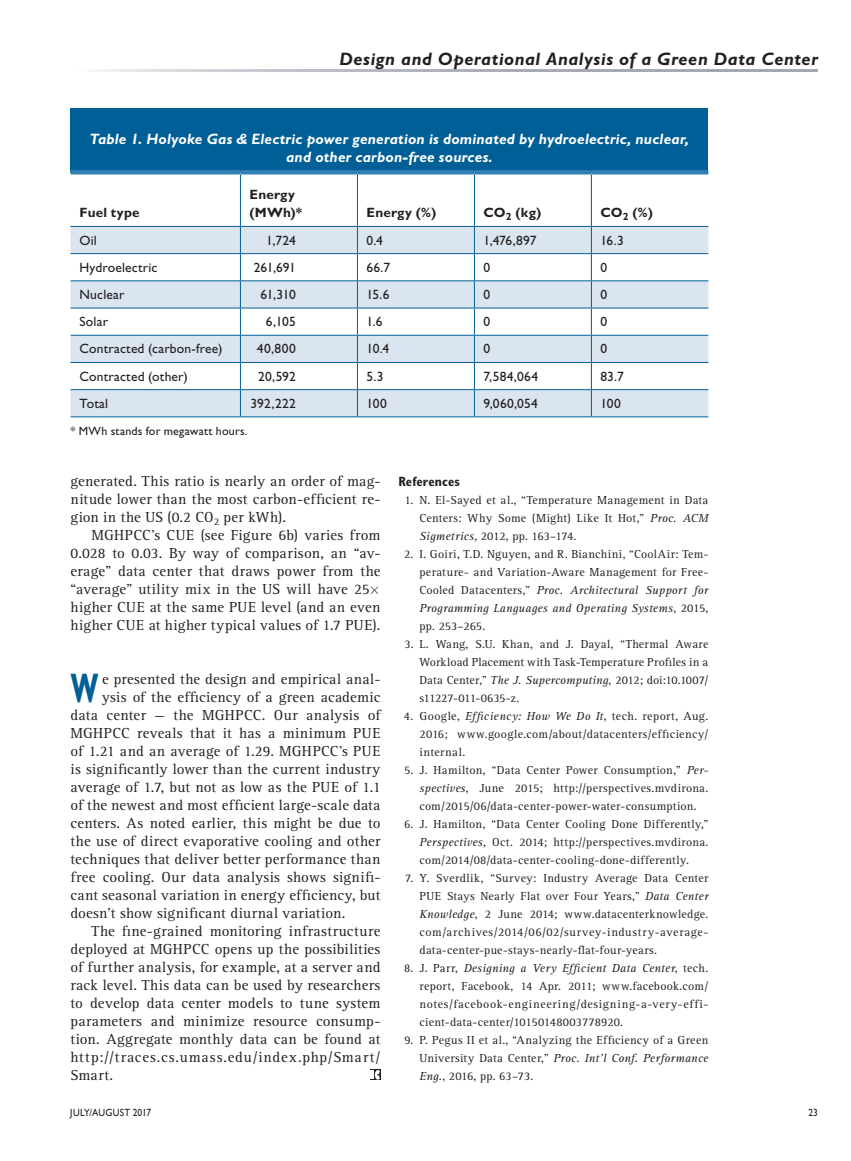
<style>
.page{position:relative;width:851px;height:1161px;background:#fff}
.page>*{position:absolute;margin:0;border:0;box-sizing:border-box;transform-origin:0 0}
.t1{font:700 condensed 41.4px "Gill Sans Std";color:#005f97;scale:.8 1}
.t2{font:italic 700 18px "Gill Sans Std";letter-spacing:.03em;color:#231f20}
.t3{font:15px/18px "Rotis Serif Std";letter-spacing:.02em;color:#231f20;text-align:justify}
.t4{font:italic 700 15px/18px "Gill Sans Std";letter-spacing:.01em;color:#fff;text-align:center}
.t5{font:15px "Rotis Serif Std";letter-spacing:.065em;color:#231f20}
.t6{font:13.5px "Gill Sans Std";letter-spacing:.015em;color:#231f20}
.t7{font:700 13.5px/18px "Gill Sans Std";letter-spacing:.015em;color:#231f20}
.t8{font:700 condensed 13.5px "Gill Sans Std";letter-spacing:.01em;color:#231f20}
.t9{font:12px/18px "Rotis Serif Std";letter-spacing:.02em;color:#231f20;text-align:justify}
.t10{font:12px "Gill Sans Std";letter-spacing:.02em;color:#231f20}
.t11{font:10.5px "Gill Sans Std";letter-spacing:.025em;color:#231f20;scale:.9 1}
.s1{font-style:italic}
</style>
<div class="page">
<svg style="left:370px;top:1070px;width:10px;height:10px"></svg>
<div style="left:70px;top:108px;width:638px;height:64px;background:#005f97"></div>
<hr style="left:70px;top:170px;width:170px;height:4px;background:#2d80b1">
<hr style="left:240px;top:170px;width:117px;height:4px;background:#2d80b1">
<hr style="left:357px;top:170px;width:117px;height:4px;background:#2d80b1">
<hr style="left:474px;top:170px;width:117px;height:4px;background:#2d80b1">
<hr style="left:591px;top:170px;width:117px;height:4px;background:#2d80b1">
<svg style="left:70px;top:172px;width:638px;height:245px"></svg>
<hr style="left:70px;top:417px;width:170px;height:1px;background:#005f97">
<hr style="left:240px;top:417px;width:117px;height:1px;background:#005f97">
<hr style="left:357px;top:417px;width:117px;height:1px;background:#005f97">
<hr style="left:474px;top:417px;width:117px;height:1px;background:#005f97">
<hr style="left:591px;top:417px;width:117px;height:1px;background:#005f97">
<h2 class="t2" style="left:339px;top:48px;width:480px">Design and Operational Analysis of a Green Data Center</h2>
<p class="t4" style="left:90px;top:130px;width:600px">Table 1. Holyoke Gas &amp; Electric power generation is dominated by hydroelectric, nuclear, and other carbon-free sources.</p>
<p class="t7" style="left:80px;top:204px;width:62px">Fuel type</p>
<p class="t7" style="left:249px;top:186px;width:54px">Energy (MWh)*</p>
<p class="t7" style="left:366px;top:204px;width:71px">Energy (%)</p>
<p class="t7" style="left:483px;top:204px;width:59px">CO<sub>2</sub> (kg)</p>
<p class="t7" style="left:600px;top:204px;width:54px">CO<sub>2</sub> (%)</p>
<p class="t6" style="left:79px;top:232px;width:19px">Oil</p>
<p class="t6" style="left:266px;top:232px;width:31px">1,724</p>
<p class="t6" style="left:366px;top:232px;width:18px">0.4</p>
<p class="t6" style="left:483px;top:232px;width:55px">1,476,897</p>
<p class="t6" style="left:600px;top:232px;width:25px">16.3</p>
<p class="t6" style="left:79px;top:260px;width:79px">Hydroelectric</p>
<p class="t6" style="left:254px;top:260px;width:44px">261,691</p>
<p class="t6" style="left:366px;top:260px;width:25px">66.7</p>
<p class="t6" style="left:483px;top:260px;width:8px">0</p>
<p class="t6" style="left:600px;top:260px;width:8px">0</p>
<p class="t6" style="left:79px;top:287px;width:46px">Nuclear</p>
<p class="t6" style="left:261px;top:287px;width:37px">61,310</p>
<p class="t6" style="left:366px;top:287px;width:25px">15.6</p>
<p class="t6" style="left:483px;top:287px;width:8px">0</p>
<p class="t6" style="left:600px;top:287px;width:8px">0</p>
<p class="t6" style="left:79px;top:314px;width:30px">Solar</p>
<p class="t6" style="left:266px;top:314px;width:31px">6,105</p>
<p class="t6" style="left:366px;top:314px;width:18px">1.6</p>
<p class="t6" style="left:483px;top:314px;width:8px">0</p>
<p class="t6" style="left:600px;top:314px;width:8px">0</p>
<p class="t6" style="left:79px;top:341px;width:144px">Contracted (carbon-free)</p>
<p class="t6" style="left:257px;top:341px;width:40px">40,800</p>
<p class="t6" style="left:366px;top:341px;width:24px">10.4</p>
<p class="t6" style="left:483px;top:341px;width:8px">0</p>
<p class="t6" style="left:600px;top:341px;width:8px">0</p>
<p class="t6" style="left:79px;top:368px;width:110px">Contracted (other)</p>
<p class="t6" style="left:258px;top:368px;width:39px">20,592</p>
<p class="t6" style="left:366px;top:368px;width:19px">5.3</p>
<p class="t6" style="left:483px;top:368px;width:56px">7,584,064</p>
<p class="t6" style="left:600px;top:368px;width:25px">83.7</p>
<p class="t6" style="left:79px;top:396px;width:30px">Total</p>
<p class="t6" style="left:250px;top:396px;width:47px">392,222</p>
<p class="t6" style="left:366px;top:396px;width:22px">100</p>
<p class="t6" style="left:483px;top:396px;width:56px">9,060,054</p>
<p class="t6" style="left:600px;top:396px;width:22px">100</p>
<p class="t10" style="left:71px;top:424px;width:178px">* MWh stands for megawatt hours.</p>
<p class="t3" style="left:70px;top:472px;width:311px">generated. This ratio is nearly an order of mag&shy;nitude lower than the most carbon-efficient re&shy;gion in the US (0.2 CO<sub>2</sub> per kWh).</p>
<p class="t3" style="left:70px;top:526px;width:311px;text-align:left;text-indent:21px">MGHPCC’s CUE (see Figure 6b) varies from 0.028 to 0.03. By way of comparison, an “av&shy;erage” data center that draws power from the “average” utility mix in the US will have 25 higher CUE at the same PUE level (and an even higher CUE at higher typical values of 1.7 PUE).</p>
<h1 class="t1" style="left:70px;top:663px;width:37px">W</h1>
<p class="t3" style="left:102px;top:670px;width:280px">e presented the design and empirical anal-</p>
<p class="t3" style="left:102px;top:688px;width:280px">ysis of the efficiency of a green academic</p>
<p class="t3" style="left:70px;top:706px;width:311px">data center — the MGHPCC. Our analysis of</p>
<p class="t3" style="left:70px;top:724px;width:311px">MGHPCC reveals that it has a minimum PUE</p>
<p class="t3" style="left:70px;top:742px;width:311px">of 1.21 and an average of 1.29. MGHPCC’s PUE</p>
<p class="t3" style="left:70px;top:760px;width:311px">is significantly lower than the current industry</p>
<p class="t3" style="left:70px;top:778px;width:311px">average of 1.7, but not as low as the PUE of 1.1</p>
<p class="t3" style="left:70px;top:796px;width:311px">of the newest and most efficient large-scale data</p>
<p class="t3" style="left:70px;top:814px;width:311px">centers. As noted earlier, this might be due to</p>
<p class="t3" style="left:70px;top:832px;width:311px">the use of direct evaporative cooling and other</p>
<p class="t3" style="left:70px;top:850px;width:311px">techniques that deliver better performance than</p>
<p class="t3" style="left:70px;top:868px;width:311px">free cooling. Our data analysis shows signifi-</p>
<p class="t3" style="left:70px;top:886px;width:311px">cant seasonal variation in energy efficiency, but</p>
<p class="t3" style="left:70px;top:904px;width:276px">doesn’t show significant diurnal variation.</p>
<p class="t3" style="left:91px;top:922px;width:290px">The fine-grained monitoring infrastructure</p>
<p class="t3" style="left:70px;top:940px;width:311px">deployed at MGHPCC opens up the possibilities</p>
<p class="t3" style="left:70px;top:958px;width:311px">of further analysis, for example, at a server and</p>
<p class="t3" style="left:70px;top:976px;width:311px">rack level. This data can be used by researchers</p>
<p class="t3" style="left:70px;top:994px;width:311px">to develop data center models to tune system</p>
<p class="t3" style="left:70px;top:1012px;width:311px">parameters and minimize resource consump-</p>
<p class="t3" style="left:70px;top:1030px;width:311px">tion. Aggregate monthly data can be found at</p>
<p class="t5" style="left:70px;top:1048px;width:311px">http://traces.cs.umass.edu/index.php/Smart/</p>
<p class="t3" style="left:70px;top:1066px;width:44px">Smart.</p>
<p class="t8" style="left:398px;top:473px;width:63px">References</p>
<p class="t9" style="left:419px;top:491px;width:290px;text-indent:-15px">1. N. El-Sayed et al., “Temperature Management in Data Centers: Why Some (Might) Like It Hot,” <span class="s1">Proc. ACM Sigmetrics</span>, 2012, pp. 163–174.</p>
<p class="t9" style="left:419px;top:545px;width:290px;text-indent:-15px">2. I. Goiri, T.D. Nguyen, and R. Bianchini, “CoolAir: Tem&shy;perature- and Variation-Aware Management for Free-Cooled Datacenters,” <span class="s1">Proc. Architectural Support for Programming Languages and Operating Systems</span>, 2015, pp. 253–265.</p>
<p class="t9" style="left:419px;top:635px;width:290px;text-indent:-15px">3. L. Wang, S.U. Khan, and J. Dayal, “Thermal Aware Workload Placement with Task-Temperature Profiles in a Data Center,” <span class="s1">The J. Supercomputing</span>, 2012; doi:10.1007/ s11227-011-0635-z.</p>
<p class="t9" style="left:419px;top:707px;width:290px;text-indent:-16px">4. Google, <span class="s1">Efficiency: How We Do It</span>, tech. report, Aug.<br>2016; www.google.com/about/datacenters/efficiency/ internal.</p>
<p class="t9" style="left:419px;top:761px;width:290px;text-indent:-15px">5. J. Hamilton, “Data Center Power Consumption,” <span class="s1">Per&shy;spectives</span>, June 2015; http://perspectives.mvdirona. com/2015/06/data-center-power-water-consumption.</p>
<p class="t9" style="left:419px;top:815px;width:290px;text-indent:-15px">6. J. Hamilton, “Data Center Cooling Done Differently,” <span class="s1">Perspectives</span>, Oct. 2014; http://perspectives.mvdirona. com/2014/08/data-center-cooling-done-differently.</p>
<p class="t9" style="left:419px;top:869px;width:290px;text-indent:-14px">7. Y. Sverdlik, “Survey: Industry Average Data Center PUE Stays Nearly Flat over Four Years,” <span class="s1">Data Center Knowledge</span>, 2 June 2014; www.datacenterknowledge. com/archives/2014/06/02/survey-industry-average&shy;data-center-pue-stays-nearly-flat-four-years.</p>
<p class="t9" style="left:419px;top:959px;width:290px;text-indent:-15px">8. J. Parr, <span class="s1">Designing a Very Efficient Data Center</span>, tech. report, Facebook, 14 Apr. 2011; www.facebook.com/ notes/facebook-engineering/designing-a-very-effi&shy;cient-data-center/10150148003778920.</p>
<p class="t9" style="left:419px;top:1031px;width:290px;text-indent:-15px">9. P. Pegus II et al., “Analyzing the Efficiency of a Green University Data Center,” <span class="s1">Proc. Int’l Conf. Performance Eng.</span>, 2016, pp. 63–73.</p>
<p class="t11" style="left:70px;top:1106px;width:91px">JULY/AUGUST 2017</p>
<p class="t11" style="left:808px;top:1106px;width:12px">23</p>
</div>
